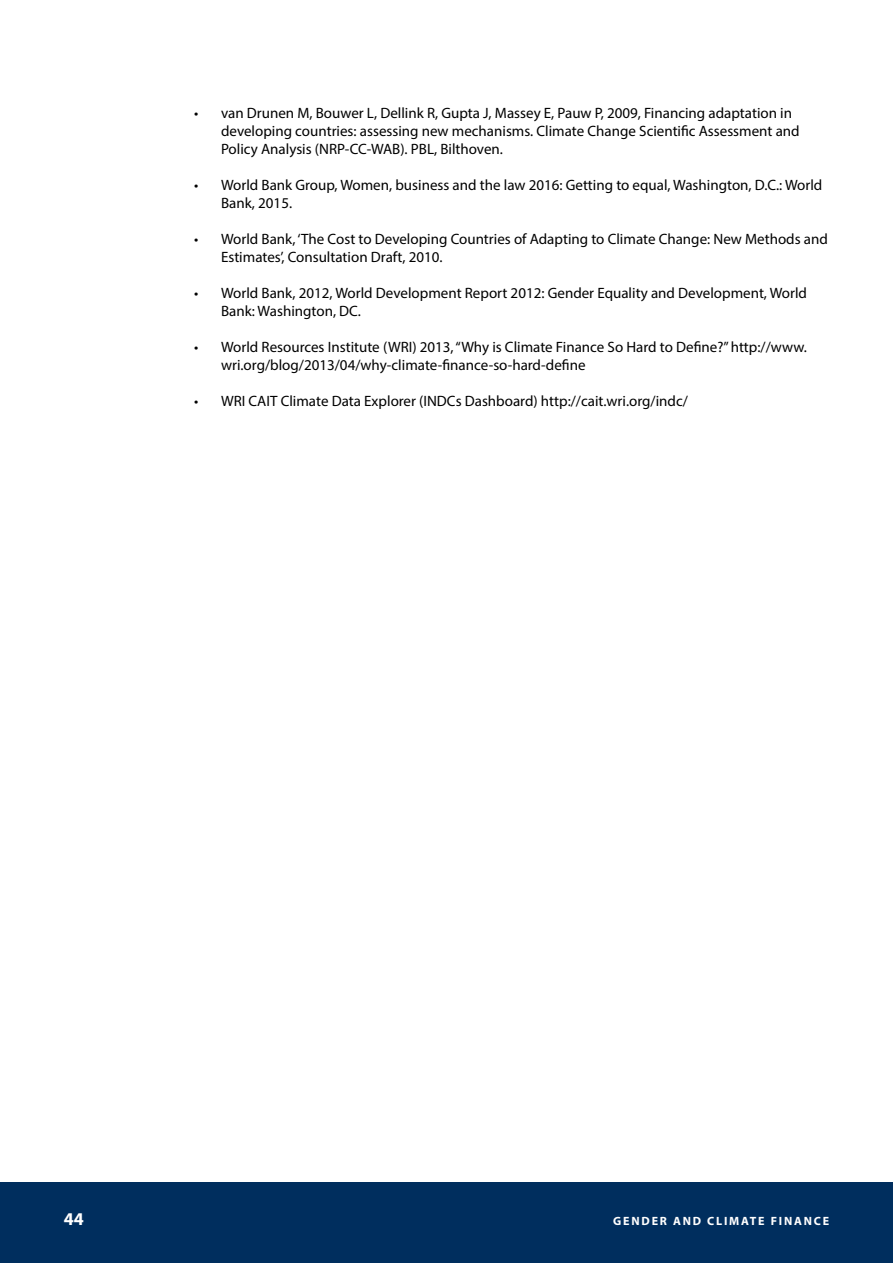
<style>
.page{position:relative;width:893px;height:1263px;background:#fff}
.page>*{position:absolute;margin:0;border:0;box-sizing:border-box;transform-origin:0 0}
.t1{font:700 18px "Myriad Pro";color:#fff}
.t2{font:15px/18px "Myriad Pro";color:#000}
.t3{font:700 12px "Myriad Pro";letter-spacing:.15em;color:#fff}
</style>
<div class="page">
<div style="left:0;top:1182px;width:893px;height:81px;background:#002e5e"></div>
<p class="t2" style="left:221px;top:103px;width:580px;text-indent:-27px">• van Drunen M, Bouwer L, Dellink R, Gupta J, Massey E, Pauw P, 2009, Financing adaptation in developing countries: assessing new mechanisms. Climate Change Scientific Assessment and<br>Policy Analysis (NRP-CC-WAB). PBL, Bilthoven.</p>
<p class="t2" style="left:221px;top:175px;width:603px;text-indent:-27px">• World Bank Group, Women, business and the law 2016: Getting to equal, Washington, D.C.: World<br>Bank, 2015.</p>
<p class="t2" style="left:221px;top:229px;width:608px;text-indent:-27px">• World Bank, ‘The Cost to Developing Countries of Adapting to Climate Change: New Methods and<br>Estimates’, Consultation Draft, 2010.</p>
<p class="t2" style="left:221px;top:283px;width:587px;text-indent:-27px">• World Bank, 2012, World Development Report 2012: Gender Equality and Development, World<br>Bank: Washington, DC.</p>
<p class="t2" style="left:221px;top:337px;width:587px;text-indent:-27px">• World Resources Institute (WRI) 2013, “Why is Climate Finance So Hard to Define?” http://www. wri.org/blog/2013/04/why-climate-finance-so-hard-define</p>
<p class="t2" style="left:194px;top:391px;width:495px">• WRI CAIT Climate Data Explorer (INDCs Dashboard) http://cait.wri.org/indc/</p>
<p class="t1" style="left:64px;top:1207px;width:21px">44</p>
<p class="t3" style="left:613px;top:1213px;width:217px">GENDER AND CLIMATE FINANCE</p>
</div>
